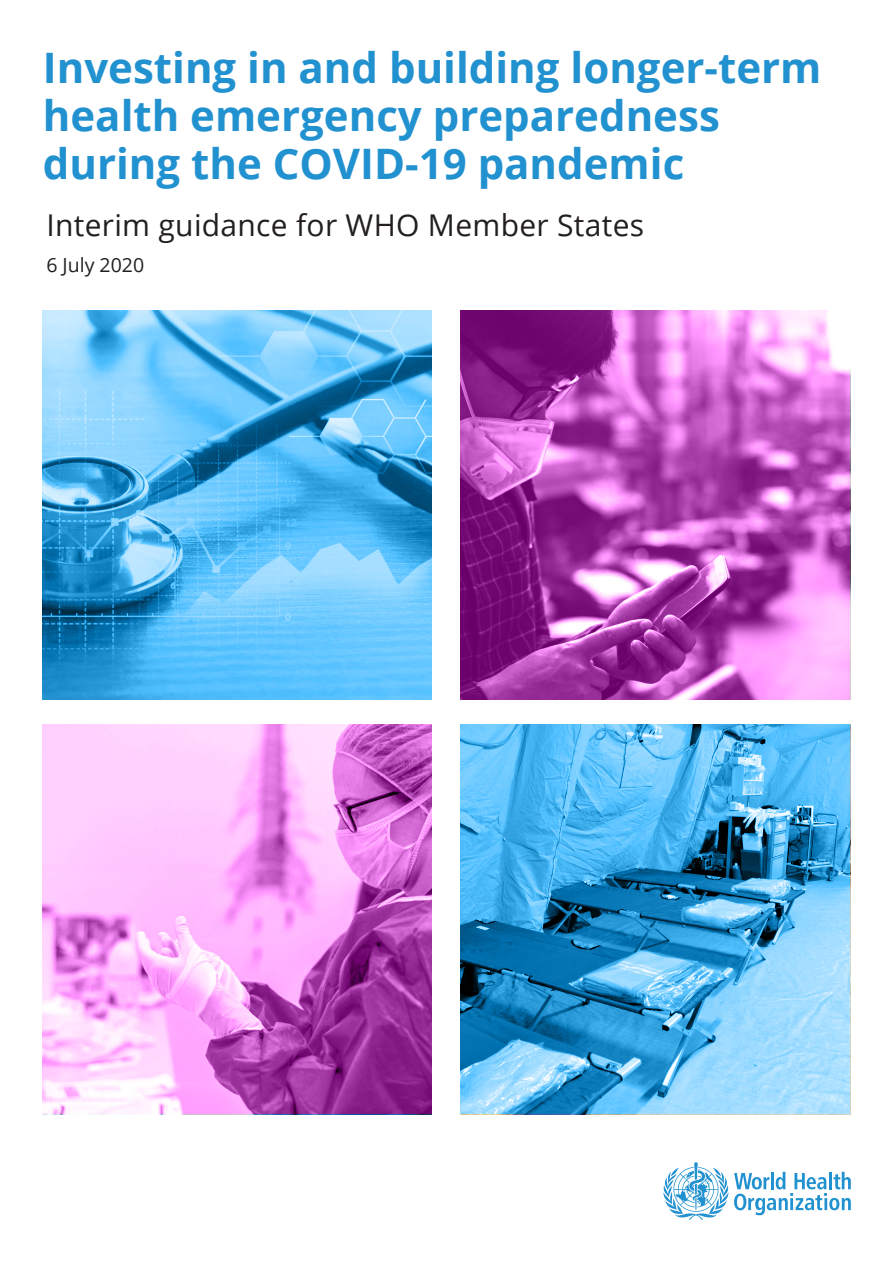
<style>
.page{position:relative;width:893px;height:1263px;background:#fff}
.page>*{position:absolute;margin:0;border:0;box-sizing:border-box;transform-origin:0 0}
.t1{font:700 42px/48px "Open Sans";color:#2291d0}
.t2{font:30px "Open Sans";letter-spacing:.01em;color:#231f20}
.t3{font:19.5px "Open Sans";color:#231f20}
</style>
<div class="page">
<svg style="left:663px;top:1162px;width:188px;height:58px"></svg>
<img style="left:42px;top:725px;width:390px;height:389px">
<img style="left:42px;top:310px;width:390px;height:390px">
<img style="left:461px;top:725px;width:389px;height:389px">
<img style="left:461px;top:310px;width:389px;height:390px">
<p class="t1" style="left:43px;top:43px;width:780px">Investing in and building longer-term health emergency preparedness during the COVID-19 pandemic</p>
<p class="t2" style="left:46px;top:204px;width:599px">Interim guidance for WHO Member States</p>
<p class="t3" style="left:46px;top:251px;width:99px">6 July 2020</p>
</div>
